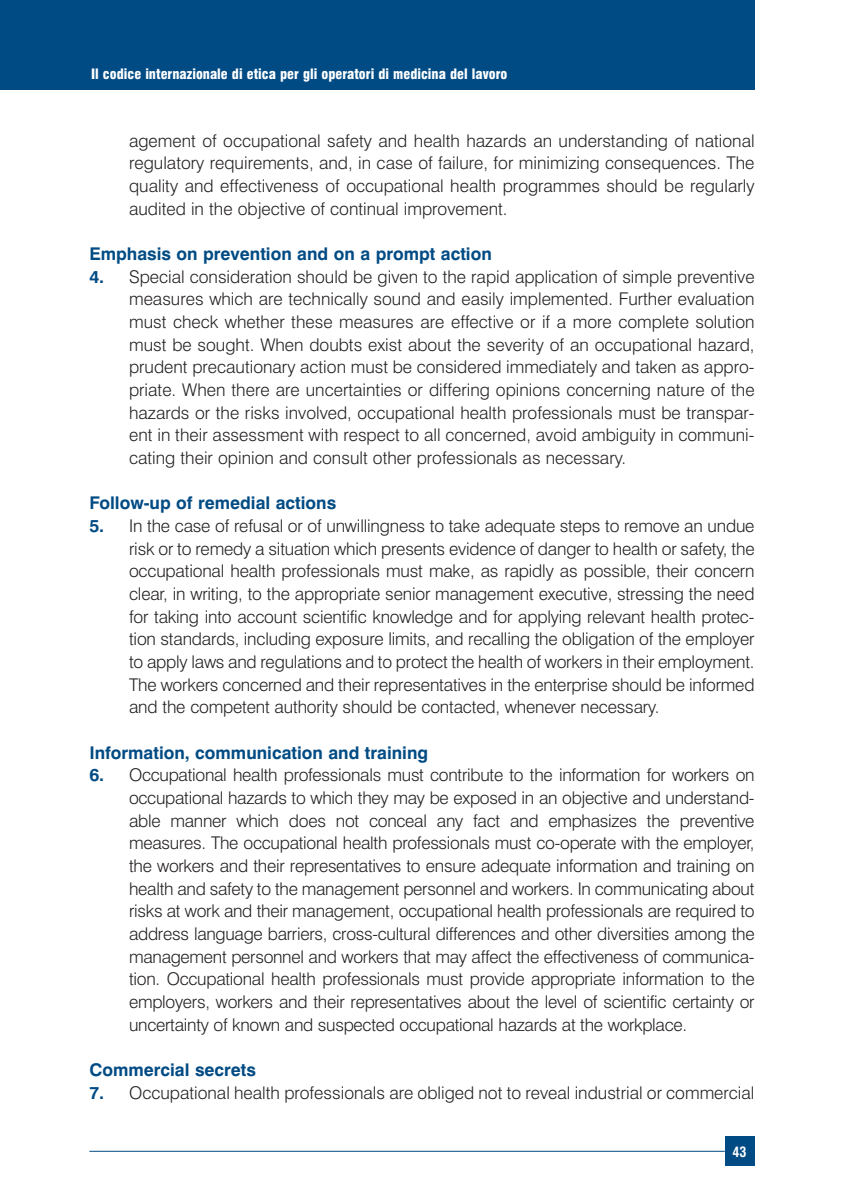
<style>
.page{position:relative;width:844px;height:1191px;background:#fff}
.page>*{position:absolute;margin:0;border:0;box-sizing:border-box;transform-origin:0 0}
.t1{font:17.5px/22.8px "Swiss 721 BTHAIAAE";color:#231f20;text-align:justify}
.t2{font:17.5px "Swiss 721 BHAIAAC";color:#004b84}
.t3{font:14px "Swiss 721 BT Black Con HAIAAG";color:#fff}
.t4{font:14px "Swiss 721 BT Bold Con HAIAAH";color:#fff}
.s1{font-family:"Swiss 721 BHAIAAC";color:#004b84}
</style>
<div class="page">
<div style="left:0;top:0;width:754px;height:89px;background:#004b84"></div>
<div style="left:724px;top:1136px;width:30px;height:30px;background:#004b84"></div>
<hr style="left:89px;top:1150px;width:635px;height:1px;background:#004b84">
<p class="t3" style="left:91px;top:68px;width:417px">Il codice internazionale di etica per gli operatori di medicina del lavoro</p>
<p class="t1" style="left:129px;top:131px;width:627px">agement of occupational safety and health hazards an understanding of national regulatory requirements, and, in case of failure, for minimizing consequences. The quality and effectiveness of occupational health programmes should be regularly audited in the objective of continual improvement.</p>
<p class="t2" style="left:89px;top:247px;width:404px">Emphasis on prevention and on a prompt action</p>
<p class="t1" style="left:129px;top:267px;width:627px;text-indent:-40px"><span class="s1">4.</span> Special consideration should be given to the rapid application of simple preventive measures which are technically sound and easily implemented. Further evaluation must check whether these measures are effective or if a more complete solution must be sought. When doubts exist about the severity of an occupational hazard, prudent precautionary action must be considered immediately and taken as appro&shy;priate. When there are uncertainties or differing opinions concerning nature of the hazards or the risks involved, occupational health professionals must be transpar&shy;ent in their assessment with respect to all concerned, avoid ambiguity in communi&shy;cating their opinion and consult other professionals as necessary.</p>
<p class="t2" style="left:89px;top:497px;width:248px">Follow-up of remedial actions</p>
<p class="t1" style="left:129px;top:516px;width:627px;text-indent:-40px"><span class="s1">5.</span> In the case of refusal or of unwillingness to take adequate steps to remove an undue risk or to remedy a situation which presents evidence of danger to health or safety, the occupational health professionals must make, as rapidly as possible, their concern clear, in writing, to the appropriate senior management executive, stressing the need for taking into account scientific knowledge and for applying relevant health protec&shy;tion standards, including exposure limits, and recalling the obligation of the employer to apply laws and regulations and to protect the health of workers in their employment.<br>The workers concerned and their representatives in the enterprise should be informed and the competent authority should be contacted, whenever necessary.</p>
<p class="t2" style="left:89px;top:746px;width:340px">Information, communication and training</p>
<p class="t1" style="left:129px;top:765px;width:627px;text-indent:-40px"><span class="s1">6.</span> Occupational health professionals must contribute to the information for workers on occupational hazards to which they may be exposed in an objective and understand&shy;able manner which does not conceal any fact and emphasizes the preventive measures. The occupational health professionals must co-operate with the employer, the workers and their representatives to ensure adequate information and training on health and safety to the management personnel and workers. In communicating about risks at work and their management, occupational health professionals are required to address language barriers, cross-cultural differences and other diversities among the management personnel and workers that may affect the effectiveness of communica&shy;tion. Occupational health professionals must provide appropriate information to the employers, workers and their representatives about the level of scientific certainty or uncertainty of known and suspected occupational hazards at the workplace.</p>
<p class="t2" style="left:89px;top:1063px;width:168px">Commercial secrets</p>
<p class="t1" style="left:89px;top:1083px;width:666px"><span class="s1">7.</span> Occupational health professionals are obliged not to reveal industrial or commercial</p>
<p class="t4" style="left:732px;top:1145px;width:15px">43</p>
</div>
